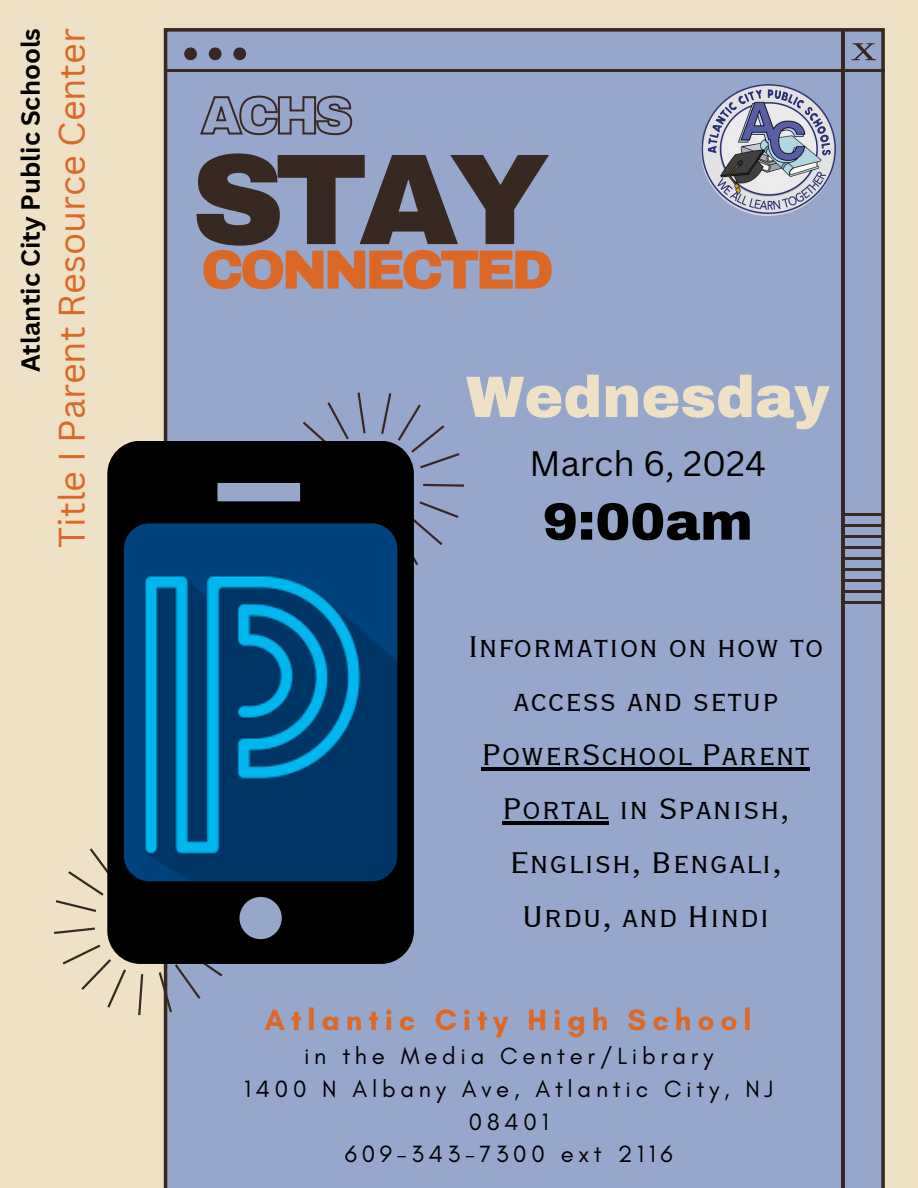
<style>
.page{position:relative;width:918px;height:1188px;background:#efe1c5}
.page>*{position:absolute;margin:0;border:0;box-sizing:border-box;transform-origin:0 0}
.t1{font:900 129.6px "Archivo";color:#382822}
.t2{font:900 58.5px "Archivo";color:#efe1c5}
.t3{font:900 55.2px "Archivo";letter-spacing:-.075em;color:#dc6827}
.t4{font:900 52.5px "Archivo";color:#000}
.t5{font:39px/54px "Copperplate Gothic LT Pro 29 BC";color:#000;text-align:center}
.t6{font:36.75px "Liberation Serif";color:#382822;scale:1.39 1}
.t7{font:36px "Canva Sans";color:#dc6827}
.t8{font:34.5px "Canva Sans";color:#000}
.t9{font:700 30px "Glacial Indifference";letter-spacing:.195em;color:#dc6827}
.t10{font:700 25.5px "Canva Sans";color:#000}
.t11{font:24px/32.7px "Glacial Indifference";letter-spacing:.195em;color:#000;text-align:center}
</style>
<div class="page">
<div style="left:164px;top:28px;width:721px;height:1160px;background:#97a7cb"></div>
<hr style="left:841px;top:30px;width:3px;height:1158px;background:#382822">
<hr style="left:164px;top:70px;width:721px;height:2px;background:#382822">
<svg style="left:184px;top:47px;width:13px;height:13px"></svg>
<svg style="left:209px;top:47px;width:13px;height:13px"></svg>
<svg style="left:233px;top:47px;width:13px;height:13px"></svg>
<hr style="left:842px;top:514px;width:41px;height:2px;background:#382822">
<hr style="left:842px;top:525px;width:41px;height:2px;background:#382822">
<hr style="left:842px;top:536px;width:41px;height:2px;background:#382822">
<hr style="left:842px;top:547px;width:41px;height:2px;background:#382822">
<hr style="left:842px;top:558px;width:41px;height:2px;background:#382822">
<hr style="left:842px;top:569px;width:41px;height:2px;background:#382822">
<hr style="left:842px;top:580px;width:41px;height:2px;background:#382822">
<hr style="left:842px;top:591px;width:41px;height:2px;background:#382822">
<hr style="left:842px;top:602px;width:41px;height:2px;background:#382822">
<svg style="left:286px;top:392px;width:81px;height:49px"></svg>
<svg style="left:380px;top:392px;width:82px;height:78px"></svg>
<svg style="left:421px;top:483px;width:43px;height:5px"></svg>
<svg style="left:414px;top:499px;width:47px;height:77px"></svg>
<img style="left:701px;top:85px;width:134px;height:130px">
<svg style="left:54px;top:848px;width:188px;height:171px"></svg>
<svg style="left:107px;top:441px;width:307px;height:523px"></svg>
<svg style="left:199px;top:95px;width:154px;height:41px"></svg>
<hr style="left:482px;top:767px;width:328px;height:3px;background:#000">
<hr style="left:503px;top:821px;width:106px;height:3px;background:#000">
<h2 class="t10" style="left:13px;top:372px;width:346px;rotate:-90deg">Atlantic City Public Schools</h2>
<h2 class="t7" style="left:47px;top:548px;width:521px;rotate:-90deg">Title I Parent Resource Center</h2>
<p class="t6" style="left:851px;top:27px;width:20px">x</p>
<h2 class="t1" style="left:191px;top:130px;width:361px">STAY</h2>
<h1 class="t3" style="left:201px;top:240px;width:355px">CONNECTED</h1>
<p class="t2" style="left:466px;top:366px;width:365px">Wednesday</p>
<p class="t8" style="left:530px;top:439px;width:238px">March 6, 2024</p>
<p class="t4" style="left:543px;top:494px;width:212px">9:00am</p>
<p class="t5" style="left:468px;top:621px;width:358px">Information on how to access and setup<br>PowerSchool Parent<br>Portal in Spanish,<br>English, Bengali,<br>Urdu, and Hindi</p>
<h3 class="t9" style="left:265px;top:1001px;width:489px">Atlantic City High School</h3>
<h4 class="t11" style="left:304px;top:1040px;width:411px">in the Media Center/Library</h4>
<p class="t11" style="left:244px;top:1072px;width:531px">1400 N Albany Ave, Atlantic City, NJ<br>08401</p>
<p class="t11" style="left:345px;top:1138px;width:329px">609-343-7300 ext 2116</p>
</div>
